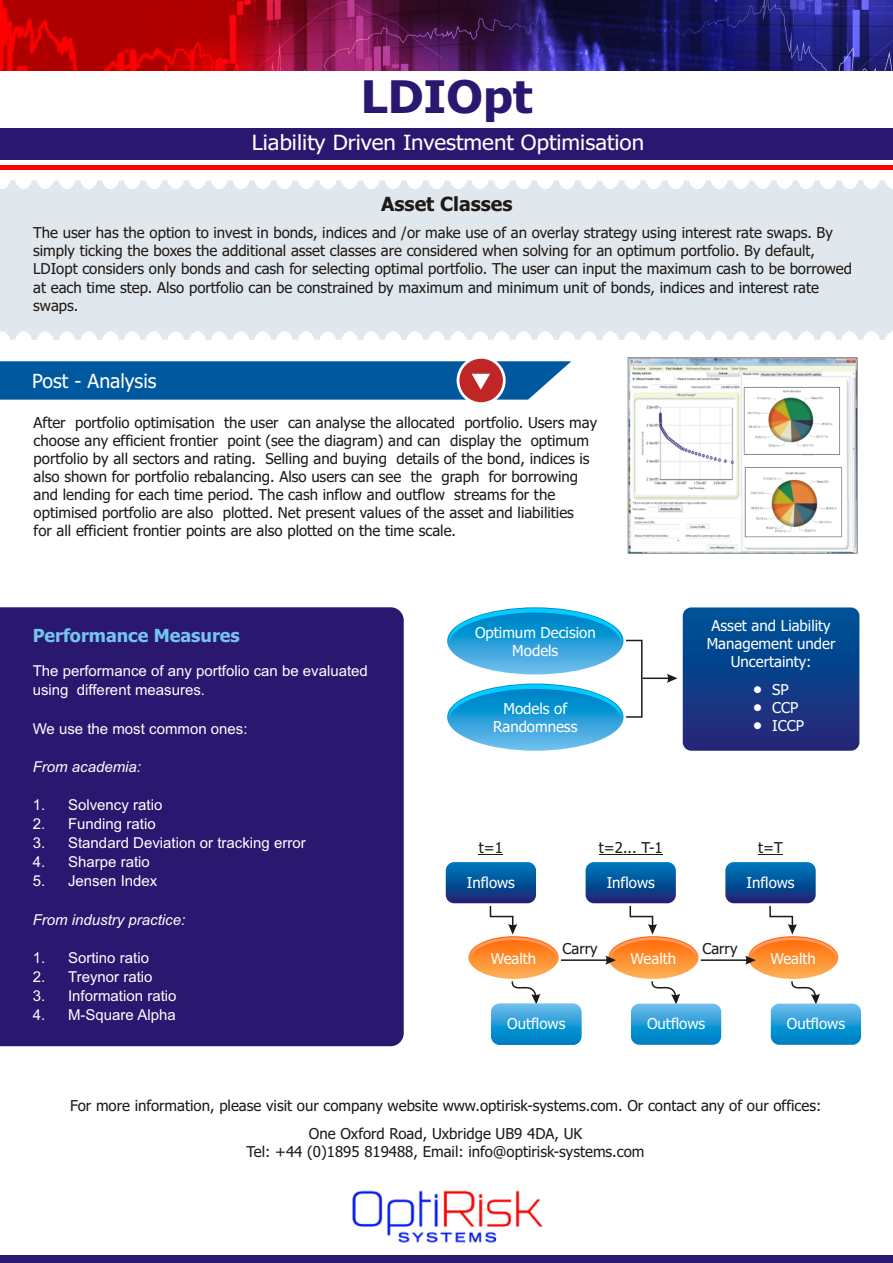
<style>
.page{position:relative;width:893px;height:1263px;background:#fff}
.page>*{position:absolute;margin:0;border:0;box-sizing:border-box;transform-origin:0 0}
.t1{font:700 45px "Tahoma";color:#291770;scale:1.05 1}
.t2{font:21px "Tahoma";color:#fff;scale:1.06 1}
.t3{font:19.5px "Tahoma";color:#fff}
.t4{font:700 19.5px "Tahoma";color:#1f1a17}
.t5{font:700 18px "Tahoma";color:#75c4f0}
.t6{font:15px/18.1px "Tahoma";color:#1f1a17}
.t7{font:15px/19px "Arial";color:#fff}
.t8{font:15px/18.1px "Tahoma";color:#fff;text-align:center}
.t9{font:italic 15px "Arial";color:#fff}
.t10{font:12px/18.3px "Wingdings";color:#fff;text-align:justify}
</style>
<div class="page">
<img style="left:447px;top:607px;width:176px;height:67px;border-radius:50%">
<img style="left:447px;top:683px;width:176px;height:68px;border-radius:50%">
<svg style="left:449px;top:608px;width:173px;height:34px"></svg>
<svg style="left:449px;top:684px;width:173px;height:34px"></svg>
<img style="left:0;top:0;width:893px;height:71px">
<hr style="left:0;top:165px;width:893px;height:4px;background:#f00">
<div style="left:0;top:129px;width:893px;height:31px;background:#291770"></div>
<div style="left:0;top:1255px;width:893px;height:8px;background:#291770"></div>
<img style="left:352px;top:1190px;width:191px;height:53px">
<div style="left:0;top:180px;width:893px;height:160px;background:#e0e8ed"></div>
<svg style="left:457px;top:356px;width:49px;height:49px"></svg>
<div style="left:459px;top:359px;width:44px;height:43px;background:#bf2626;border-radius:50%"></div>
<svg style="left:0;top:361px;width:571px;height:39px;background:#1c619d"></svg>
<img style="left:627px;top:357px;width:231px;height:197px">
<div style="left:0;top:607px;width:404px;height:439px;background:#291770"></div>
<img style="left:683px;top:607px;width:176px;height:144px;border-radius:8px">
<svg style="left:643px;top:674px;width:34px;height:9px"></svg>
<svg style="left:512px;top:981px;width:28px;height:22px"></svg>
<svg style="left:651px;top:981px;width:29px;height:22px"></svg>
<svg style="left:791px;top:981px;width:29px;height:22px"></svg>
<div style="left:625px;top:640px;width:17px;height:78px;border:2px solid #1f1a17"></div>
<img style="left:446px;top:862px;width:90px;height:41px;border-radius:8px">
<img style="left:586px;top:862px;width:90px;height:41px;border-radius:8px">
<img style="left:725px;top:862px;width:91px;height:41px;border-radius:8px">
<img style="left:631px;top:1003px;width:90px;height:42px;border-radius:8px">
<img style="left:771px;top:1003px;width:90px;height:42px;border-radius:8px">
<img style="left:491px;top:1003px;width:90px;height:42px;border-radius:8px">
<svg style="left:479px;top:854px;width:24px;height:1px"></svg>
<hr style="left:599px;top:854px;width:64px;height:1px;background:#1f1a17">
<svg style="left:758px;top:854px;width:25px;height:1px"></svg>
<img style="left:468px;top:936px;width:91px;height:43px;border-radius:50%">
<img style="left:608px;top:936px;width:90px;height:43px;border-radius:50%">
<img style="left:748px;top:936px;width:90px;height:43px;border-radius:50%">
<svg style="left:470px;top:906px;width:367px;height:59px"></svg>
<h1 class="t1" style="left:361px;top:79px;width:165px">LDIOpt</h1>
<h2 class="t2" style="left:252px;top:134px;width:372px">Liability Driven Investment Optimisation</h2>
<h3 class="t4" style="left:381px;top:196px;width:133px">Asset Classes</h3>
<p class="t6" style="left:33px;top:225px;width:820px">The user has the option to invest in bonds, indices and /or make use of an overlay strategy using interest rate swaps. By simply ticking the boxes the additional asset classes are considered when solving for an optimum portfolio. By default, LDIopt considers only bonds and cash for selecting optimal portfolio. The user can input the maximum cash to be borrowed at each time step. Also portfolio can be constrained by maximum and minimum unit of bonds, indices and interest rate swaps.</p>
<h3 class="t3" style="left:32px;top:373px;width:126px">Post - Analysis</h3>
<p class="t6" style="left:34px;top:414px;width:565px">After portfolio optimisation the user can analyse the allocated portfolio. Users may choose any efficient frontier point (see the diagram) and can display the optimum portfolio by all sectors and rating. Selling and buying details of the bond, indices is also shown for portfolio rebalancing. Also users can see the graph for borrowing and lending for each time period. The cash inflow and outflow streams for the optimised portfolio are also plotted. Net present values of the asset and liabilities<br>for all efficient frontier points are also plotted on the time scale.</p>
<p class="t5" style="left:33px;top:628px;width:209px">Performance Measures</p>
<p class="t7" style="left:33px;top:663px;width:337px">The performance of any portfolio can be evaluated using different measures.</p>
<p class="t7" style="left:33px;top:720px;width:216px">We use the most common ones:</p>
<p class="t9" style="left:33px;top:761px;width:110px">From academia:</p>
<p class="t7" style="left:33px;top:796px;width:131px">1. Solvency ratio</p>
<p class="t7" style="left:33px;top:816px;width:124px">2. Funding ratio</p>
<p class="t7" style="left:33px;top:835px;width:275px">3. Standard Deviation or tracking error</p>
<p class="t7" style="left:33px;top:854px;width:119px">4. Sharpe ratio</p>
<p class="t7" style="left:33px;top:873px;width:126px">5. Jensen Index</p>
<p class="t9" style="left:33px;top:914px;width:154px">From industry practice:</p>
<p class="t7" style="left:33px;top:949px;width:118px">1. Sortino ratio</p>
<p class="t7" style="left:33px;top:968px;width:121px">2. Treynor ratio</p>
<p class="t7" style="left:33px;top:988px;width:145px">3. Information ratio</p>
<p class="t7" style="left:33px;top:1007px;width:144px">4. M-Square Alpha</p>
<p class="t8" style="left:475px;top:624px;width:122px">Optimum Decision<br>Models</p>
<p class="t8" style="left:493px;top:700px;width:86px">Models of<br>Randomness</p>
<p class="t8" style="left:707px;top:617px;width:130px">Asset and Liability<br>Management under<br>Uncertainty:</p>
<p class="t8" style="left:772px;top:682px;width:33px;text-align:left">SP<br>CCP<br>ICCP</p>
<p class="t10" style="left:753px;top:681px;width:55px">● ● ●</p>
<p class="t6" style="left:479px;top:840px;width:26px">t=1</p>
<p class="t6" style="left:599px;top:840px;width:65px">t=2... T-1</p>
<p class="t6" style="left:758px;top:840px;width:26px">t=T</p>
<p class="t8" style="left:467px;top:875px;width:50px">Inflows</p>
<p class="t8" style="left:607px;top:875px;width:50px">Inflows</p>
<p class="t8" style="left:746px;top:875px;width:50px">Inflows</p>
<p class="t6" style="left:562px;top:941px;width:37px">Carry</p>
<p class="t6" style="left:702px;top:941px;width:37px">Carry</p>
<p class="t8" style="left:491px;top:951px;width:47px">Wealth</p>
<p class="t8" style="left:631px;top:951px;width:47px">Wealth</p>
<p class="t8" style="left:770px;top:951px;width:47px">Wealth</p>
<p class="t8" style="left:507px;top:1016px;width:60px">Outflows</p>
<p class="t8" style="left:647px;top:1016px;width:60px">Outflows</p>
<p class="t8" style="left:787px;top:1016px;width:60px">Outflows</p>
<p class="t6" style="left:70px;top:1092px;width:753px;line-height:28px;text-align:center">For more information, please visit our company website www.optirisk-systems.com. Or contact any of our offices:<br>One Oxford Road, Uxbridge UB9 4DA, UK</p>
<p class="t6" style="left:247px;top:1143px;width:399px">Tel: +44 (0)1895 819488, Email: info@optirisk-systems.com</p>
</div>
